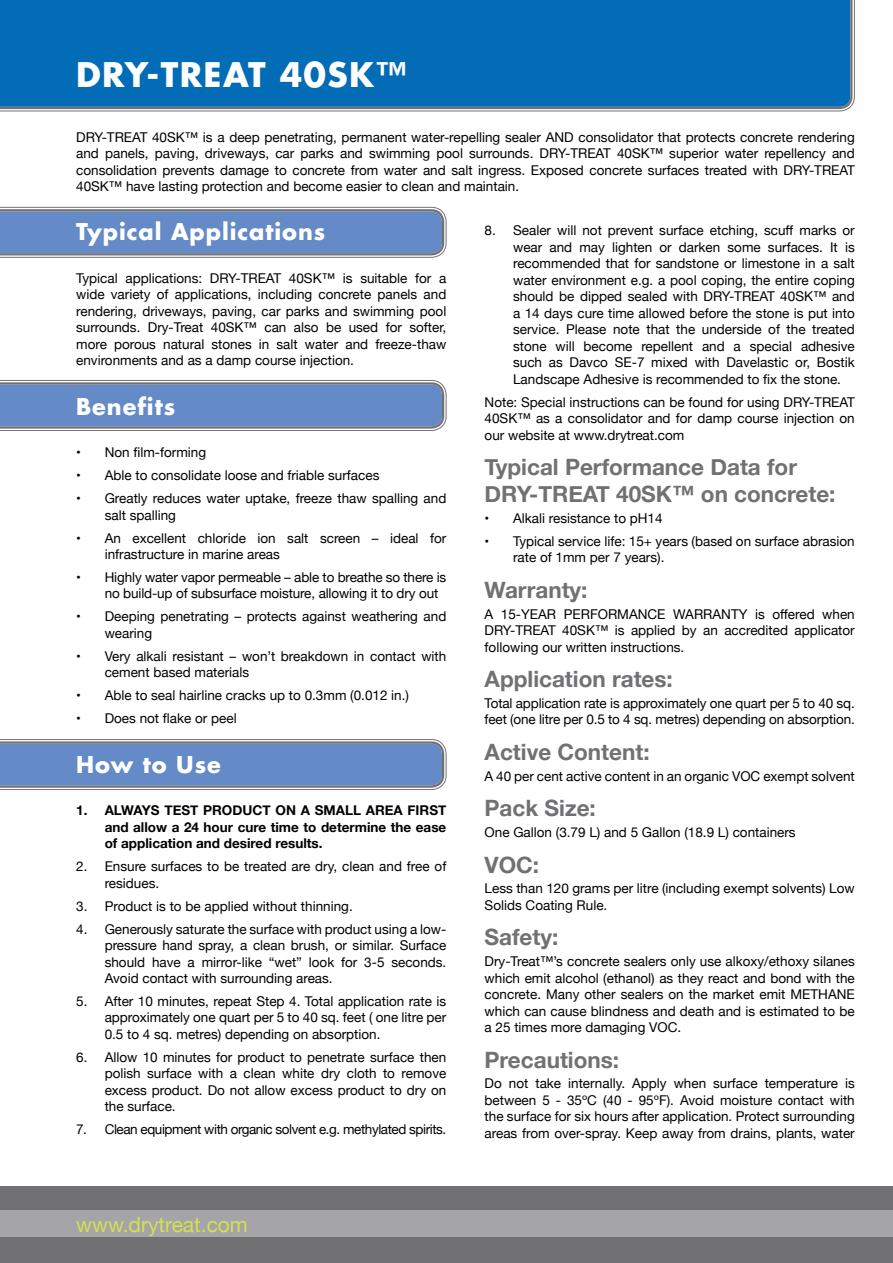
<style>
.page{position:relative;width:893px;height:1263px;background:#fff}
.page>*{position:absolute;margin:0;border:0;box-sizing:border-box;transform-origin:0 0}
.t1{font:700 33px "Futura";letter-spacing:.04em;color:#fff}
.t2{font:700 22.5px/27px "Helvetica Neue";color:#717073}
.t3{font:700 22.5px "Futura";letter-spacing:.04em;color:#fff}
.t4{font:21px "Helvetica Neue";color:#d5e04e}
.t5{font:13.5px/16.5px "Helvetica Neue";color:#000;text-align:justify}
.t6{font:700 13.5px/16.5px "Helvetica Neue";color:#000;text-align:justify}
.t7{font:13.5px "Helvetica Neue";letter-spacing:-.03em;color:#000}
</style>
<div class="page">
<div style="left:0;top:1186px;width:893px;height:77px;background:#717073"></div>
<div style="left:0;top:1211px;width:893px;height:26px;background:#a5a5a9"></div>
<svg style="left:0;top:739px;width:447px;height:52px;background:#7390c0"></svg>
<svg style="left:0;top:380px;width:447px;height:51px;background:#708ebf"></svg>
<svg style="left:0;top:206px;width:447px;height:52px;background:#7290c0"></svg>
<svg style="left:0;top:0;width:855px;height:111px"></svg>
<div style="left:0;top:0;width:852px;height:109px;background:#036cb6"></div>
<h1 class="t1" style="left:76px;top:53px;width:332px">DRY-TREAT 40SK™</h1>
<p class="t5" style="left:76px;top:129px;width:780px">DRY-TREAT 40SK™ is a deep penetrating, permanent water-repelling sealer AND consolidator that protects concrete rendering and panels, paving, driveways, car parks and swimming pool surrounds. DRY-TREAT 40SK™ superior water repellency and consolidation prevents damage to concrete from water and salt ingress. Exposed concrete surfaces treated with DRY-TREAT 40SK™ have lasting protection and become easier to clean and maintain.</p>
<h2 class="t3" style="left:76px;top:217px;width:251px">Typical Applications</h2>
<p class="t5" style="left:76px;top:270px;width:372px">Typical applications: DRY-TREAT 40SK™ is suitable for a wide variety of applications, including concrete panels and rendering, driveways, paving, car parks and swimming pool surrounds. Dry-Treat 40SK™ can also be used for softer, more porous natural stones in salt water and freeze-thaw environments and as a damp course injection.</p>
<h2 class="t3" style="left:76px;top:392px;width:101px">Benefits</h2>
<p class="t5" style="left:76px;top:445px;width:132px">• Non film-forming</p>
<p class="t5" style="left:76px;top:468px;width:305px">• Able to consolidate loose and friable surfaces</p>
<p class="t5" style="left:105px;top:491px;width:343px;text-indent:-28px">• Greatly reduces water uptake, freeze thaw spalling and salt spalling</p>
<p class="t5" style="left:105px;top:530px;width:343px;text-indent:-28px">• An excellent chloride ion salt screen – ideal for infrastructure in marine areas</p>
<p class="t5" style="left:105px;top:570px;width:343px;text-indent:-28px">• Highly water vapor permeable – able to breathe so there is no build-up of subsurface moisture, allowing it to dry out</p>
<p class="t5" style="left:105px;top:609px;width:343px;text-indent:-28px">• Deeping penetrating – protects against weathering and wearing</p>
<p class="t5" style="left:105px;top:648px;width:343px;text-indent:-28px">• Very alkali resistant – won’t breakdown in contact with cement based materials</p>
<p class="t5" style="left:76px;top:688px;width:334px">• Able to seal hairline cracks up to 0.3mm (0.012 in.)</p>
<p class="t5" style="left:76px;top:711px;width:162px">• Does not flake or peel</p>
<h2 class="t3" style="left:76px;top:750px;width:146px">How to Use</h2>
<p class="t6" style="left:105px;top:803px;width:343px;text-indent:-28px">1. ALWAYS TEST PRODUCT ON A SMALL AREA FIRST and allow a 24 hour cure time to determine the ease of application and desired results.</p>
<p class="t5" style="left:105px;top:859px;width:343px;text-indent:-28px">2. Ensure surfaces to be treated are dry, clean and free of residues.</p>
<p class="t5" style="left:76px;top:898px;width:278px">3. Product is to be applied without thinning.</p>
<p class="t5" style="left:105px;top:921px;width:343px;text-indent:-28px">4. Generously saturate the surface with product using a low&shy;pressure hand spray, a clean brush, or similar. Surface should have a mirror-like “wet” look for 3-5 seconds.<br>Avoid contact with surrounding areas.</p>
<p class="t5" style="left:105px;top:994px;width:343px;text-indent:-28px">5. After 10 minutes, repeat Step 4. Total application rate is approximately one quart per 5 to 40 sq. feet ( one litre per 0.5 to 4 sq. metres) depending on absorption.</p>
<p class="t5" style="left:105px;top:1049px;width:343px;text-indent:-28px">6. Allow 10 minutes for product to penetrate surface then polish surface with a clean white dry cloth to remove excess product. Do not allow excess product to dry on the surface.</p>
<p class="t7" style="left:76px;top:1120px;width:372px">7. Clean equipment with organic solvent e.g. methylated spirits.</p>
<p class="t5" style="left:513px;top:223px;width:343px;text-indent:-28px">8. Sealer will not prevent surface etching, scuff marks or wear and may lighten or darken some surfaces. It is recommended that for sandstone or limestone in a salt water environment e.g. a pool coping, the entire coping should be dipped sealed with DRY-TREAT 40SK™ and a 14 days cure time allowed before the stone is put into service. Please note that the underside of the treated stone will become repellent and a special adhesive such as Davco SE-7 mixed with Davelastic or, Bostik Landscape Adhesive is recommended to fix the stone.</p>
<p class="t5" style="left:485px;top:394px;width:372px">Note: Special instructions can be found for using DRY-TREAT 40SK™ as a consolidator and for damp course injection on our website at www.drytreat.com</p>
<h2 class="t2" style="left:485px;top:454px;width:352px">Typical Performance Data for<br>DRY-TREAT 40SK™ on concrete:</h2>
<p class="t5" style="left:485px;top:511px;width:180px">• Alkali resistance to pH14</p>
<p class="t5" style="left:513px;top:534px;width:343px;text-indent:-28px">• Typical service life: 15+ years (based on surface abrasion rate of 1mm per 7 years).</p>
<h2 class="t2" style="left:485px;top:577px;width:104px">Warranty:</h2>
<p class="t5" style="left:485px;top:606px;width:372px">A 15-YEAR PERFORMANCE WARRANTY is offered when DRY-TREAT 40SK™ is applied by an accredited applicator following our written instructions.</p>
<h2 class="t2" style="left:485px;top:666px;width:190px">Application rates:</h2>
<p class="t5" style="left:485px;top:696px;width:372px">Total application rate is approximately one quart per 5 to 40 sq. feet (one litre per 0.5 to 4 sq. metres) depending on absorption.</p>
<h2 class="t2" style="left:485px;top:739px;width:167px">Active Content:</h2>
<p class="t5" style="left:485px;top:768px;width:372px">A 40 per cent active content in an organic VOC exempt solvent</p>
<h2 class="t2" style="left:485px;top:795px;width:113px">Pack Size:</h2>
<p class="t5" style="left:485px;top:825px;width:313px">One Gallon (3.79 L) and 5 Gallon (18.9 L) containers</p>
<h2 class="t2" style="left:485px;top:851px;width:56px">VOC:</h2>
<p class="t5" style="left:485px;top:881px;width:372px">Less than 120 grams per litre (including exempt solvents) Low<br>Solids Coating Rule.</p>
<h2 class="t2" style="left:485px;top:924px;width:75px">Safety:</h2>
<p class="t5" style="left:485px;top:954px;width:372px">Dry-Treat™’s concrete sealers only use alkoxy/ethoxy silanes which emit alcohol (ethanol) as they react and bond with the concrete. Many other sealers on the market emit METHANE which can cause blindness and death and is estimated to be a 25 times more damaging VOC.</p>
<h2 class="t2" style="left:485px;top:1046px;width:136px">Precautions:</h2>
<p class="t5" style="left:485px;top:1076px;width:372px">Do not take internally. Apply when surface temperature is between 5 - 35ºC (40 - 95ºF). Avoid moisture contact with the surface for six hours after application. Protect surrounding areas from over-spray. Keep away from drains, plants, water</p>
<h3 class="t4" style="left:76px;top:1210px;width:173px">www.drytreat.com</h3>
</div>
